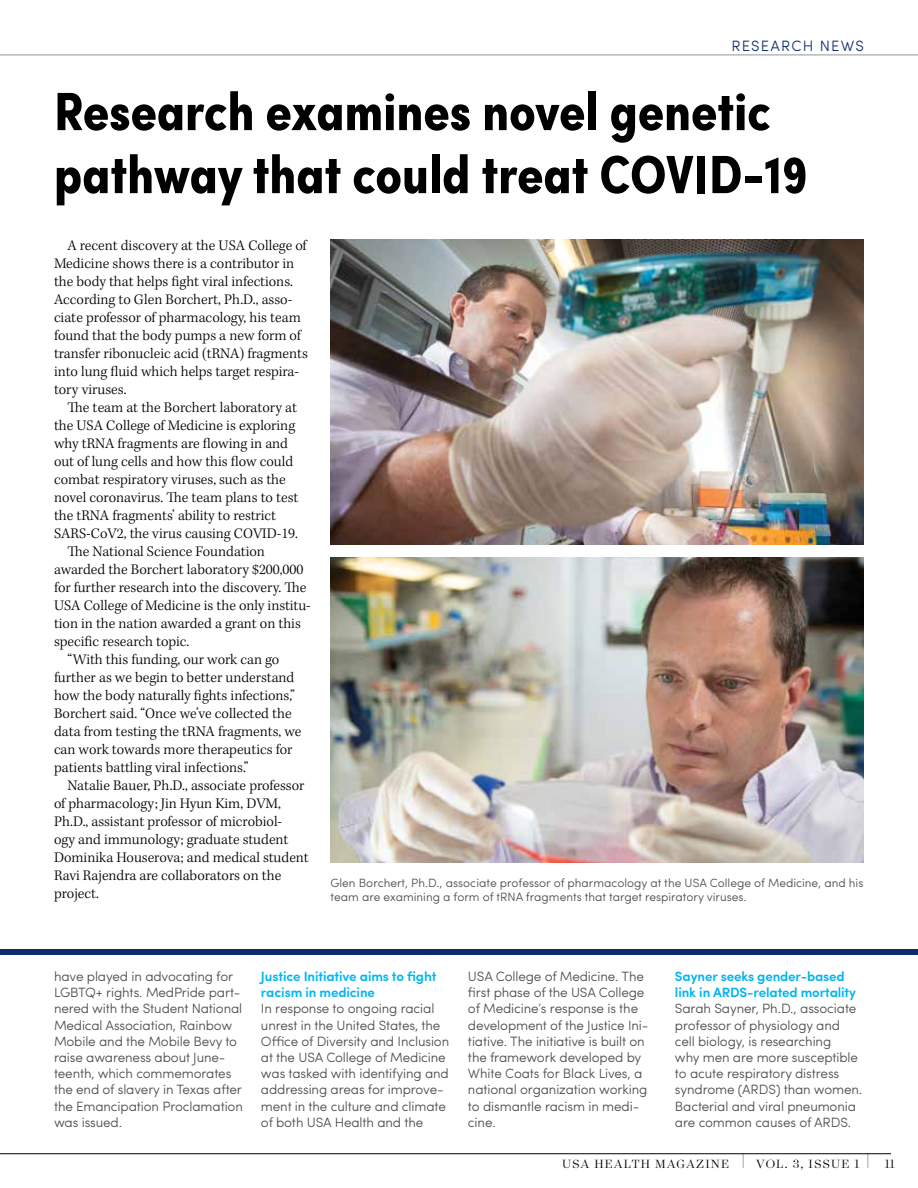
<style>
.page{position:relative;width:918px;height:1188px;background:#fff}
.page>*{position:absolute;margin:0;border:0;box-sizing:border-box;transform-origin:0 0}
.t1{font:700 condensed 54px/63px "Sofia Pro";color:#000}
.t2{font:300 15px/18px "Kepler Std";color:#000}
.t3{font:300 15px "Sofia Pro";letter-spacing:.08em;color:#0d2c6c}
.t4{font:300 13.5px/16.2px "Sofia Pro";letter-spacing:-.01em;color:#4d4d4f}
.t5{font:600 13.5px/16.2px "Sofia Pro";letter-spacing:-.01em;color:#00b5ef}
.t6{font:300 13.5px "Surveyor Display";letter-spacing:.08em;color:#000}
.t7{font:300 12px/14.4px "Sofia Pro";color:#4d4d4f}
.s1{font-size:19.05px}
</style>
<div class="page">
<hr style="left:0;top:1153px;width:891px;height:1px;background:#000">
<hr style="left:0;top:55px;width:918px;height:1px;background:#939598">
<div style="left:0;top:949px;width:918px;height:6px;background:#0d2c6c"></div>
<img style="left:330px;top:240px;width:534px;height:305px">
<img style="left:330px;top:558px;width:534px;height:305px">
<p class="t3" style="left:731px;top:34px;width:134px">RESEARCH NEWS</p>
<h1 class="t1" style="left:54px;top:79px;width:755px">Research examines novel genetic pathway that could treat COVID-19</h1>
<p class="t2" style="left:54px;top:237px;width:255px;text-indent:14px">A recent discovery at the USA College of Medicine shows there is a contributor in the body that helps fght viral infections.<br>According to Glen Borchert, Ph.D., asso&shy;ciate professor of pharmacology, his team found that the body pumps a new form of transfer ribonucleic acid (tRNA) fragments into lung fuid which helps target respira&shy;tory viruses.</p>
<p class="t2" style="left:54px;top:399px;width:246px;text-indent:14px">Te team at the Borchert laboratory at the USA College of Medicine is exploring why tRNA fragments are fowing in and out of lung cells and how this fow could combat respiratory viruses, such as the novel coronavirus. Te team plans to test the tRNA fragments’ ability to restrict SARS-CoV2, the virus causing COVID-19.</p>
<p class="t2" style="left:54px;top:543px;width:258px;text-indent:14px">Te National Science Foundation awarded the Borchert laboratory $200,000 for further research into the discovery. Te USA College of Medicine is the only institu&shy;tion in the nation awarded a grant on this specifc research topic.</p>
<p class="t2" style="left:54px;top:651px;width:249px;text-indent:14px">“With this funding, our work can go further as we begin to better understand how the body naturally fghts infections,” Borchert said. “Once we’ve collected the data from testing the tRNA fragments, we can work towards more therapeutics for patients battling viral infections.”</p>
<p class="t2" style="left:54px;top:777px;width:256px;text-indent:14px">Natalie Bauer, Ph.D., associate professor of pharmacology; Jin Hyun Kim, DVM, Ph.D., assistant professor of microbiol-<br>ogy and immunology; graduate student Dominika Houserova; and medical student Ravi Rajendra are collaborators on the project.</p>
<p class="t7" style="left:330px;top:875px;width:535px">Glen Borchert, Ph.D., associate professor of pharmacology at the USA College of Medicine, and his team are examining a form of tRNA fragments that target respiratory viruses.</p>
<p class="t4" style="left:54px;top:967px;width:190px">have played in advocating for<br>LGBTQ+ rights. MedPride part&shy;nered with the Student National<br>Medical Association, Rainbow<br>Mobile and the Mobile Bevy to raise awareness about June&shy;teenth, which commemorates the end of slavery in Texas after the Emancipation Proclamation was issued.</p>
<p class="t5" style="left:261px;top:967px;width:177px">Justice Initiative aims to fght racism in medicine</p>
<p class="t4" style="left:261px;top:1000px;width:190px">In response to ongoing racial unrest in the United States, the<br>Ofce of Diversity and Inclusion at the USA College of Medicine was tasked with identifying and addressing areas for improve&shy;ment in the culture and climate of both USA Health and the</p>
<p class="t4" style="left:468px;top:967px;width:182px">USA College of Medicine. The frst phase of the USA College of Medicine’s response is the development of the Justice Ini&shy;tiative. The initiative is built on the framework developed by<br>White Coats for Black Lives, a national organization working to dismantle racism in medi&shy;cine.</p>
<p class="t5" style="left:675px;top:967px;width:183px">Sayner seeks gender-based link in ARDS-related mortality</p>
<p class="t4" style="left:675px;top:1000px;width:189px">Sarah Sayner, Ph.D., associate professor of physiology and cell biology, is researching<br>why men are more susceptible to acute respiratory distress syndrome (ARDS) than women.<br>Bacterial and viral pneumonia are common causes of ARDS.</p>
<p class="t6" style="left:562px;top:1156px;width:334px">USA HEALTH MAGAZINE <span class="s1">|</span> VOL. 3, ISSUE 1 <span class="s1">|</span> 11</p>
</div>
